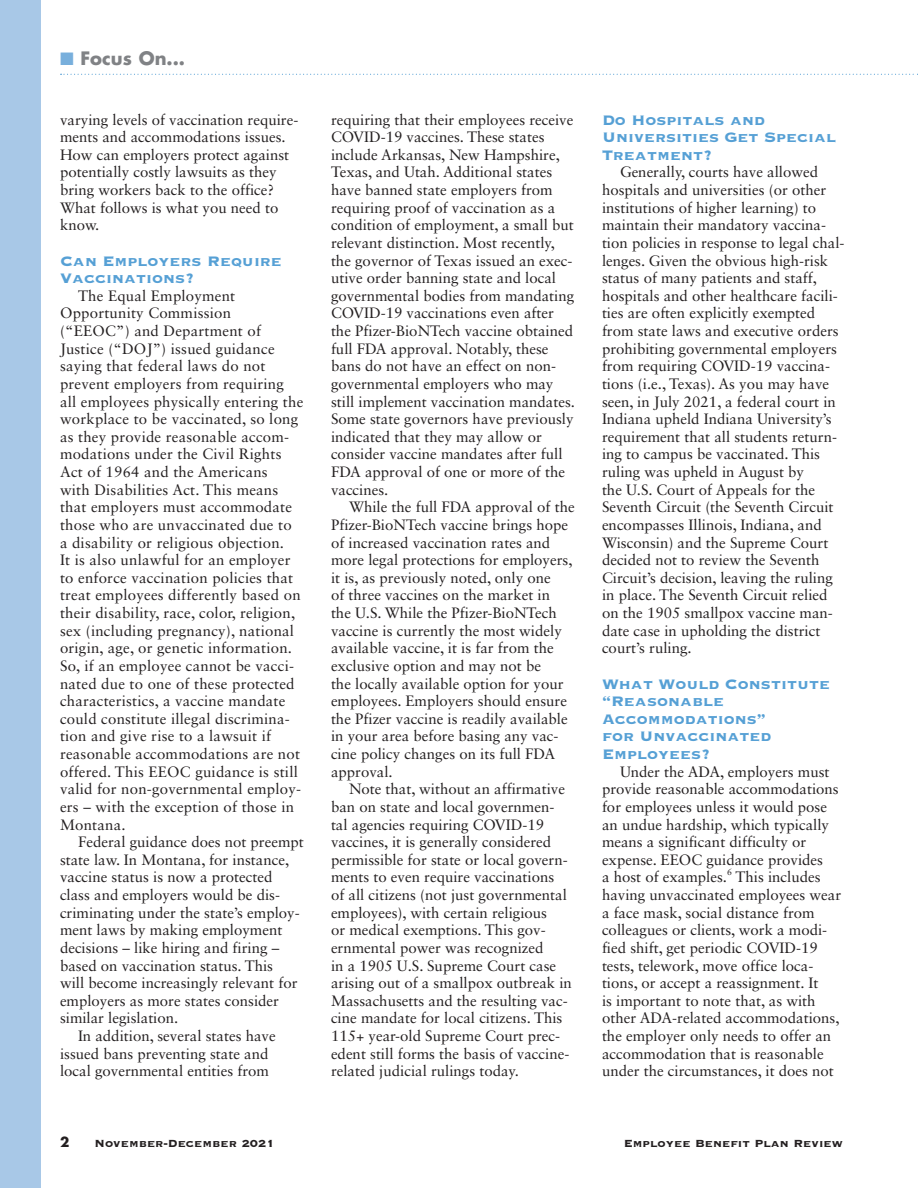
<style>
.page{position:relative;width:918px;height:1188px;background:#fff}
.page>*{position:absolute;margin:0;border:0;box-sizing:border-box;transform-origin:0 0}
.HeadA{font:18px/17.7px "Copperplate Gothic Std 33 BC";color:#56a0d5}
.t1{font:700 18px "Futura Std";color:#808285}
.TextInd{font:15px/17.7px "Sabon LT Std";color:#231f20}
.t2{font:13.5px "Copperplate Gothic Std 33 BC";color:#231f20}
.t3{font:700 13.5px "Futura Std";color:#231f20}
.TextInd-2{font:9px "Sabon LT Std";color:#231f20}
.s1{color:#78afdc}
</style>
<div class="page">
<svg style="left:61px;top:74px;width:857px;height:1px"></svg>
<div style="left:0;top:0;width:41px;height:1188px;background:#a8c8e7"></div>
<p class="t1" style="left:60px;top:46px;width:127px"><span class="s1">■</span> Focus On...</p>
<p class="TextInd" style="left:60px;top:110px;width:240px">varying levels of vaccination require&shy;ments and accommodations issues.<br>How can employers protect against potentially costly lawsuits as they bring workers back to the office?<br>What follows is what you need to know.</p>
<p class="HeadA" style="left:60px;top:252px;width:223px">Can Employers Require<br>Vaccinations?</p>
<p class="TextInd" style="left:60px;top:287px;width:245px;text-indent:18px">The Equal Employment Opportunity Commission (“EEOC”) and Department of Justice (“DOJ”) issued guidance saying that federal laws do not prevent employers from requiring all employees physically entering the workplace to be vaccinated, so long as they provide reasonable accom&shy;modations under the Civil Rights Act of 1964 and the Americans<br>with Disabilities Act. This means that employers must accommodate those who are unvaccinated due to<br>a disability or religious objection.<br>It is also unlawful for an employer to enforce vaccination policies that treat employees differently based on their disability, race, color, religion, sex (including pregnancy), national origin, age, or genetic information.<br>So, if an employee cannot be vacci&shy;nated due to one of these protected characteristics, a vaccine mandate could constitute illegal discrimina&shy;tion and give rise to a lawsuit if reasonable accommodations are not offered. This EEOC guidance is still valid for non-governmental employ&shy;ers – with the exception of those in Montana.</p>
<p class="TextInd" style="left:60px;top:833px;width:245px;text-indent:18px">Federal guidance does not preempt state law. In Montana, for instance, vaccine status is now a protected class and employers would be dis&shy;criminating under the state’s employ&shy;ment laws by making employment decisions – like hiring and firing – based on vaccination status. This<br>will become increasingly relevant for employers as more states consider similar legislation.</p>
<p class="TextInd" style="left:60px;top:1027px;width:217px;text-indent:18px">In addition, several states have issued bans preventing state and local governmental entities from</p>
<p class="TextInd" style="left:331px;top:110px;width:246px">requiring that their employees receive COVID-19 vaccines. These states include Arkansas, New Hampshire, Texas, and Utah. Additional states have banned state employers from requiring proof of vaccination as a condition of employment, a small but relevant distinction. Most recently, the governor of Texas issued an exec&shy;utive order banning state and local governmental bodies from mandating COVID-19 vaccinations even after the Pfizer-BioNTech vaccine obtained full FDA approval. Notably, these bans do not have an effect on non&shy;governmental employers who may still implement vaccination mandates.<br>Some state governors have previously indicated that they may allow or consider vaccine mandates after full FDA approval of one or more of the vaccines.</p>
<p class="TextInd" style="left:331px;top:498px;width:245px;text-indent:18px">While the full FDA approval of the Pfizer-BioNTech vaccine brings hope of increased vaccination rates and more legal protections for employers, it is, as previously noted, only one<br>of three vaccines on the market in<br>the U.S. While the Pfizer-BioNTech vaccine is currently the most widely available vaccine, it is far from the exclusive option and may not be<br>the locally available option for your employees. Employers should ensure the Pfizer vaccine is readily available in your area before basing any vac&shy;cine policy changes on its full FDA approval.</p>
<p class="TextInd" style="left:331px;top:780px;width:242px;text-indent:18px">Note that, without an affirmative ban on state and local governmen&shy;tal agencies requiring COVID-19 vaccines, it is generally considered permissible for state or local govern&shy;ments to even require vaccinations<br>of all citizens (not just governmental employees), with certain religious<br>or medical exemptions. This gov&shy;ernmental power was recognized<br>in a 1905 U.S. Supreme Court case arising out of a smallpox outbreak in Massachusetts and the resulting vac&shy;cine mandate for local citizens. This 115+ year-old Supreme Court prec&shy;edent still forms the basis of vaccine&shy;related judicial rulings today.</p>
<p class="HeadA" style="left:602px;top:111px;width:236px">Do Hospitals and<br>Universities Get Special<br>Treatment?</p>
<p class="TextInd" style="left:602px;top:163px;width:244px;text-indent:18px">Generally, courts have allowed hospitals and universities (or other institutions of higher learning) to maintain their mandatory vaccina&shy;tion policies in response to legal chal&shy;lenges. Given the obvious high-risk status of many patients and staff, hospitals and other healthcare facili&shy;ties are often explicitly exempted from state laws and executive orders prohibiting governmental employers from requiring COVID-19 vaccina&shy;tions (i.e., Texas). As you may have seen, in July 2021, a federal court in Indiana upheld Indiana University’s requirement that all students return&shy;ing to campus be vaccinated. This ruling was upheld in August by<br>the U.S. Court of Appeals for the Seventh Circuit (the Seventh Circuit encompasses Illinois, Indiana, and Wisconsin) and the Supreme Court decided not to review the Seventh Circuit’s decision, leaving the ruling in place. The Seventh Circuit relied on the 1905 smallpox vaccine man&shy;date case in upholding the district court’s ruling.</p>
<p class="HeadA" style="left:602px;top:675px;width:230px">What Would Constitute “Reasonable<br>Accommodations”<br>for Unvaccinated<br>Employees?</p>
<p class="TextInd" style="left:602px;top:762px;width:238px;text-indent:18px">Under the ADA, employers must provide reasonable accommodations for employees unless it would pose an undue hardship, which typically means a significant difficulty or expense. EEOC guidance provides<br>a host of examples.</p>
<p class="TextInd-2" style="left:727px;top:866px;width:7px">6</p>
<p class="TextInd" style="left:602px;top:868px;width:241px;text-indent:134px">This includes having unvaccinated employees wear a face mask, social distance from colleagues or clients, work a modi&shy;fied shift, get periodic COVID-19 tests, telework, move office loca&shy;tions, or accept a reassignment. It<br>is important to note that, as with other ADA-related accommodations, the employer only needs to offer an accommodation that is reasonable under the circumstances, it does not</p>
<p class="t3" style="left:60px;top:1133px;width:11px">2</p>
<p class="t2" style="left:95px;top:1136px;width:182px">November-December 2021</p>
<p class="t2" style="left:624px;top:1136px;width:221px">Employee Benefit Plan Review</p>
</div>
